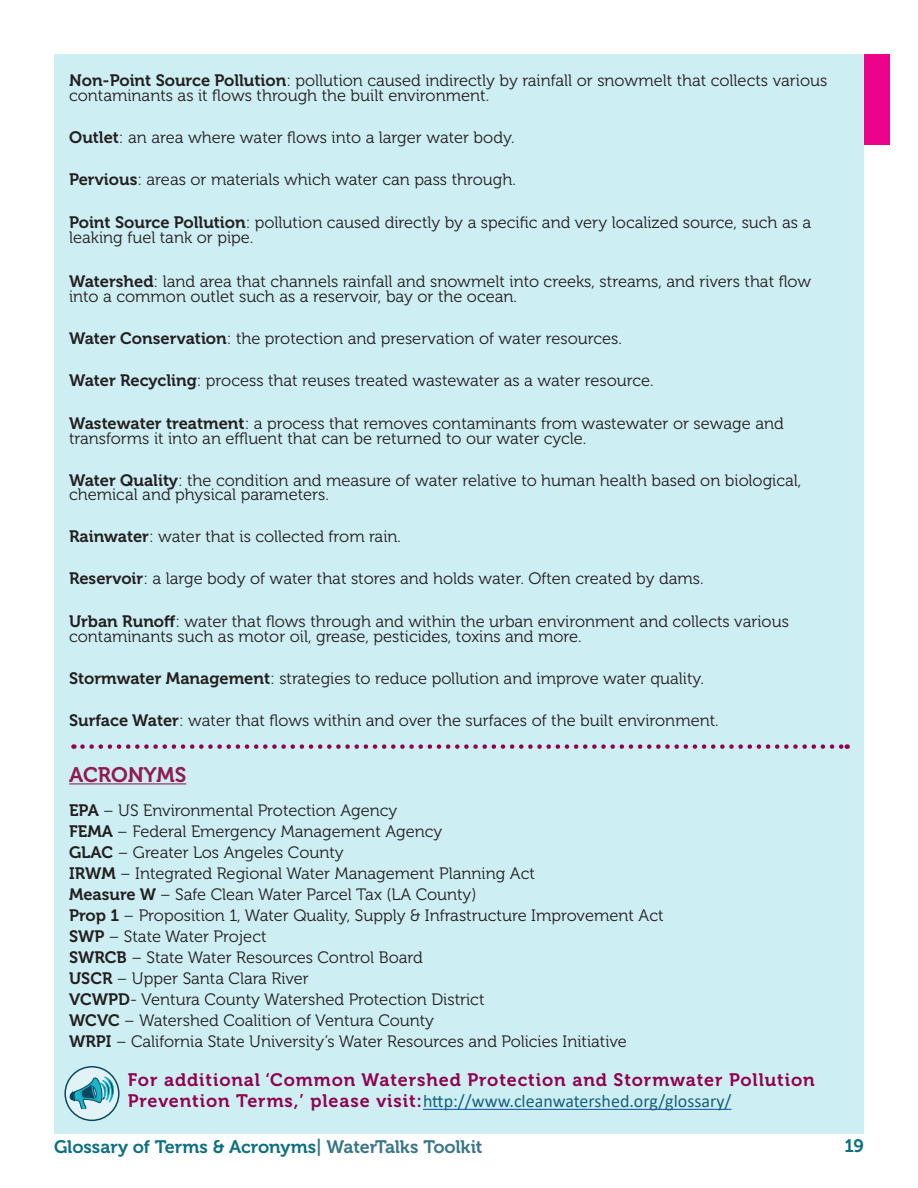
<style>
.page{position:relative;width:918px;height:1188px;background:#fff}
.page>*{position:absolute;margin:0;border:0;box-sizing:border-box;transform-origin:0 0}
.t1{font:21px "Museo 700";color:#901a51}
.t2{font:18px "Calibri";color:#15627c}
.t3{font:18px "Museo 700";letter-spacing:.05em;color:#91014f}
.t4{font:18px "Museo 700";letter-spacing:-.01em;color:#0c7082}
.t5{font:16.5px/21px "Museo 300";color:#231f20}
.s1{font-family:"Museo 700"}
.s2{font-family:"Museo 700";color:#91014f}
.s3{color:#3a7689}
</style>
<div class="page">
<div style="left:54px;top:54px;width:810px;height:1080px;background:#cdeef3"></div>
<div style="left:864px;top:54px;width:26px;height:91px;background:#ed028c"></div>
<hr style="left:69px;top:783px;width:117px;height:1px;background:#901a51">
<svg style="left:82px;top:744px;width:766px;height:5px"></svg>
<hr style="left:423px;top:1109px;width:309px;height:1px;background:#2865b1">
<svg style="left:65px;top:1067px;width:54px;height:53px"></svg>
<div style="left:64px;top:1066px;width:56px;height:55px;border:2px solid #0a4860;border-radius:50%"></div>
<svg style="left:70px;top:1077px;width:44px;height:31px"></svg>
<p class="t5" style="left:69px;top:73px;width:760px;line-height:15px"><span class="s1">Non-Point Source Pollution</span>: pollution caused indirectly by rainfall or snowmelt that collects various contaminants as it flows through the built environment.</p>
<p class="t5" style="left:69px;top:127px;width:447px"><span class="s1">Outlet</span>: an area where water flows into a larger water body.</p>
<p class="t5" style="left:69px;top:169px;width:448px"><span class="s1">Pervious</span>: areas or materials which water can pass through.</p>
<p class="t5" style="left:69px;top:215px;width:744px;line-height:15px"><span class="s1">Point Source Pollution</span>: pollution caused directly by a specific and very localized source, such as a leaking fuel tank or pipe.</p>
<p class="t5" style="left:69px;top:274px;width:744px;line-height:15px"><span class="s1">Watershed</span>: land area that channels rainfall and snowmelt into creeks, streams, and rivers that flow into a common outlet such as a reservoir, bay or the ocean.</p>
<p class="t5" style="left:69px;top:328px;width:554px"><span class="s1">Water Conservation</span>: the protection and preservation of water resources.</p>
<p class="t5" style="left:69px;top:370px;width:586px"><span class="s1">Water Recycling</span>: process that reuses treated wastewater as a water resource.</p>
<p class="t5" style="left:69px;top:416px;width:716px;line-height:15px"><span class="s1">Wastewater treatment</span>: a process that removes contaminants from wastewater or sewage and transforms it into an effluent that can be returned to our water cycle.</p>
<p class="t5" style="left:69px;top:474px;width:734px;line-height:13.5px"><span class="s1">Water Quality</span>: the condition and measure of water relative to human health based on biological, chemical and physical parameters.</p>
<p class="t5" style="left:69px;top:526px;width:333px"><span class="s1">Rainwater</span>: water that is collected from rain.</p>
<p class="t5" style="left:69px;top:568px;width:636px"><span class="s1">Reservoir</span>: a large body of water that stores and holds water. Often created by dams.</p>
<p class="t5" style="left:69px;top:614px;width:721px;line-height:15px"><span class="s1">Urban Runoff</span>: water that flows through and within the urban environment and collects various contaminants such as motor oil, grease, pesticides, toxins and more.</p>
<p class="t5" style="left:69px;top:668px;width:636px"><span class="s1">Stormwater Management</span>: strategies to reduce pollution and improve water quality.</p>
<p class="t5" style="left:69px;top:710px;width:651px"><span class="s1">Surface Water</span>: water that flows within and over the surfaces of the built environment.</p>
<p class="t1" style="left:69px;top:763px;width:119px">ACRONYMS</p>
<p class="t5" style="left:69px;top:800px;width:596px"><span class="s1">EPA</span> – US Environmental Protection Agency<br><span class="s1">FEMA</span> – Federal Emergency Management Agency<br><span class="s1">GLAC</span> – Greater Los Angeles County<br><span class="s1">IRWM</span> – Integrated Regional Water Management Planning Act<br><span class="s1">Measure W</span> – Safe Clean Water Parcel Tax (LA County)<br><span class="s1">Prop 1</span> – Proposition 1, Water Quality, Supply &amp; Infrastructure Improvement Act <span class="s1">SWP</span> – State Water Project<br><span class="s1">SWRCB</span> – State Water Resources Control Board<br><span class="s1">USCR</span> – Upper Santa Clara River<br><span class="s1">VCWPD</span>- Ventura County Watershed Protection District<br><span class="s1">WCVC</span> – Watershed Coalition of Ventura County<br><span class="s1">WRPI</span> – California State University’s Water Resources and Policies Initiative</p>
<p class="t3" style="left:128px;top:1070px;width:689px">For additional ‘Common Watershed Protection and Stormwater Pollution</p>
<p class="t2" style="left:128px;top:1089px;width:605px"><span class="s2">Prevention Terms,’ please visit:</span>http://www.cleanwatershed.org/glossary/</p>
<p class="t4" style="left:54px;top:1137px;width:430px">Glossary of Terms &amp; Acronyms<span class="s3">| WaterTalks Toolkit</span></p>
<p class="t4" style="left:844px;top:1136px;width:21px">19</p>
</div>
